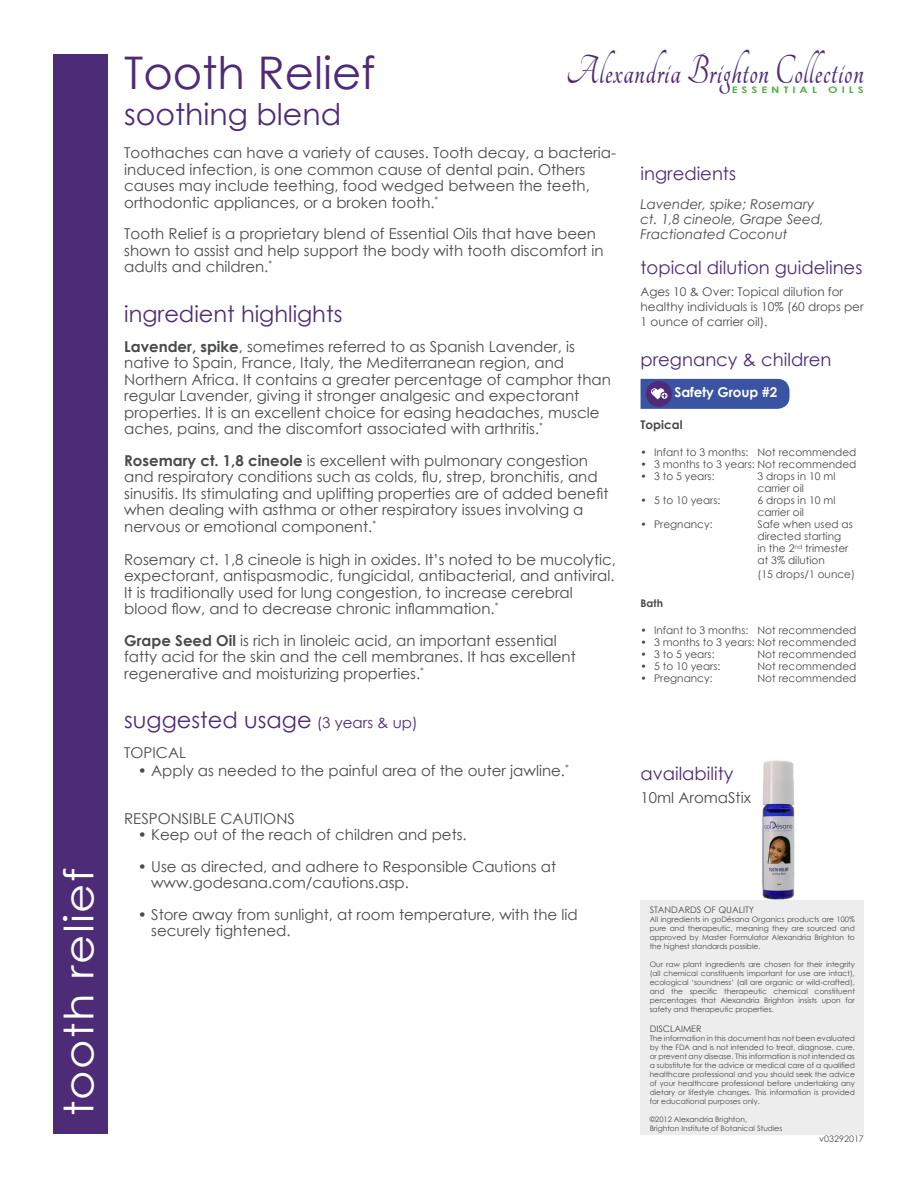
<style>
.page{position:relative;width:918px;height:1188px;background:#fff}
.page>*{position:absolute;margin:0;border:0;box-sizing:border-box;transform-origin:0 0}
.t1{font:45px "Century Gothic";color:#4d2b77}
.t2{font:700 44.1px "Tangerine";letter-spacing:.03em;color:#4d2b77;scale:.71 1}
.t3{font:40.5px "Century Gothic";letter-spacing:.03em;color:#fff;scale:1.11 1}
.t4{font:30px "Century Gothic";color:#4d2b77}
.t5{font:22.5px "Century Gothic";color:#4d2b77}
.t6{font:18px "Century Gothic";color:#4d2b77}
.t7{font:15px/16.5px "Century Gothic";color:#494a4a}
.t8{font:italic 13.5px/15px "Century Gothic";color:#494a4a}
.t9{font:700 13.5px "Century Gothic";letter-spacing:-.01em;color:#fff}
.t10{font:12px/15px "Century Gothic";color:#494a4a}
.t11{font:700 12px "Century Gothic";color:#494a4a}
.t12{font:10.5px/12px "Century Gothic";color:#494a4a}
.t13{font:700 10.5px "Century Gothic";color:#494a4a}
.t14{font:9px "Century Gothic";color:#494a4a}
.t15{font:700 9px "Century Gothic";letter-spacing:.36em;color:#53b047;scale:1.25 1}
.t16{font:7.5px/9px "Century Gothic";color:#494a4a;text-align:justify}
.s1{font-weight:700}
.s2{font-size:15px}
</style>
<div class="page">
<div style="left:54px;top:54px;width:54px;height:1080px;background:#4d2b77"></div>
<img style="left:762px;top:760px;width:33px;height:140px">
<div style="left:641px;top:900px;width:223px;height:235px;background:#ededee"></div>
<svg style="left:641px;top:379px;width:149px;height:30px"></svg>
<p class="t3" style="left:50px;top:1116px;width:225px;rotate:-90deg">tooth relief</p>
<p class="t2" style="left:567px;top:49px;width:420px">Alexandria Brighton Collection</p>
<p class="t1" style="left:124px;top:42px;width:253px">Tooth Relief</p>
<p class="t4" style="left:124px;top:94px;width:219px">soothing blend</p>
<p class="t7" style="left:124px;top:144px;width:493px">Toothaches can have a variety of causes. Tooth decay, a bacteria&shy;induced infection, is one common cause of dental pain. Others causes may include teething, food wedged between the teeth, orthodontic appliances, or a broken tooth.<sup>*</sup></p>
<p class="t7" style="left:124px;top:225px;width:481px">Tooth Relief is a proprietary blend of Essential Oils that have been shown to assist and help support the body with tooth discomfort in adults and children.<sup>*</sup></p>
<p class="t5" style="left:124px;top:298px;width:220px">ingredient highlights</p>
<p class="t7" style="left:124px;top:338px;width:488px"><span class="s1">Lavender, spike</span>, sometimes referred to as Spanish Lavender, is native to Spain, France, Italy, the Mediterranean region, and Northern Africa. It contains a greater percentage of camphor than regular Lavender, giving it stronger analgesic and expectorant properties. It is an excellent choice for easing headaches, muscle aches, pains, and the discomfort associated with arthritis.<sup>*</sup></p>
<p class="t7" style="left:124px;top:452px;width:486px"><span class="s1">Rosemary ct. 1,8 cineole</span> is excellent with pulmonary congestion and respiratory conditions such as colds, flu, strep, bronchitis, and sinusitis. Its stimulating and uplifting properties are of added benefit when dealing with asthma or other respiratory issues involving a nervous or emotional component.<sup>*</sup></p>
<p class="t7" style="left:124px;top:551px;width:493px">Rosemary ct. 1,8 cineole is high in oxides. It’s noted to be mucolytic, expectorant, antispasmodic, fungicidal, antibacterial, and antiviral.<br>It is traditionally used for lung congestion, to increase cerebral blood flow, and to decrease chronic inflammation.<sup>*</sup></p>
<p class="t7" style="left:124px;top:632px;width:453px"><span class="s1">Grape Seed Oil</span> is rich in linoleic acid, an important essential fatty acid for the skin and the cell membranes. It has excellent regenerative and moisturizing properties.<sup>*</sup></p>
<p class="t5" style="left:124px;top:704px;width:295px">suggested usage <span class="s2">(3 years &amp; up)</span></p>
<p class="t7" style="left:124px;top:744px;width:63px">TOPICAL</p>
<p class="t7" style="left:138px;top:762px;width:433px">• Apply as needed to the painful area of the outer jawline.<sup>*</sup></p>
<p class="t7" style="left:124px;top:810px;width:172px">RESPONSIBLE CAUTIONS</p>
<p class="t7" style="left:138px;top:826px;width:331px">• Keep out of the reach of children and pets.</p>
<p class="t7" style="left:151px;top:858px;width:406px;text-indent:-14px">• Use as directed, and adhere to Responsible Cautions at www.godesana.com/cautions.asp.</p>
<p class="t7" style="left:151px;top:906px;width:428px;text-indent:-14px">• Store away from sunlight, at room temperature, with the lid securely tightened.</p>
<p class="t15" style="left:732px;top:83px;width:70px">ESSENTIAL</p>
<p class="t15" style="left:828px;top:83px;width:30px">OILS</p>
<p class="t6" style="left:641px;top:161px;width:97px">ingredients</p>
<p class="t8" style="left:641px;top:196px;width:185px">Lavender, spike; Rosemary ct. 1,8 cineole, Grape Seed,<br>Fractionated Coconut</p>
<p class="t6" style="left:641px;top:255px;width:223px">topical dilution guidelines</p>
<p class="t10" style="left:641px;top:284px;width:225px">Ages 10 &amp; Over: Topical dilution for healthy individuals is 10% (60 drops per<br>1 ounce of carrier oil).</p>
<p class="t6" style="left:641px;top:347px;width:192px">pregnancy &amp; children</p>
<p class="t9" style="left:674px;top:382px;width:104px">Safety Group #2</p>
<p class="t11" style="left:641px;top:416px;width:43px">Topical</p>
<p class="t12" style="left:641px;top:446px;width:217px">• Infant to 3 months: Not recommended</p>
<p class="t12" style="left:641px;top:458px;width:217px">• 3 months to 3 years: Not recommended</p>
<p class="t12" style="left:641px;top:470px;width:76px">• 3 to 5 years:</p>
<p class="t12" style="left:758px;top:470px;width:80px">3 drops in 10 ml carrier oil</p>
<p class="t12" style="left:641px;top:494px;width:81px">• 5 to 10 years:</p>
<p class="t12" style="left:758px;top:494px;width:80px">6 drops in 10 ml carrier oil</p>
<p class="t12" style="left:641px;top:518px;width:74px">• Pregnancy:</p>
<p class="t12" style="left:758px;top:518px;width:97px">Safe when used as directed starting<br>in the 2<sup>nd</sup> trimester at 3% dilution</p>
<p class="t12" style="left:758px;top:568px;width:99px">(15 drops/1 ounce)</p>
<p class="t13" style="left:641px;top:595px;width:24px">Bath</p>
<p class="t12" style="left:641px;top:624px;width:217px">• Infant to 3 months: Not recommended</p>
<p class="t12" style="left:641px;top:636px;width:217px">• 3 months to 3 years: Not recommended</p>
<p class="t12" style="left:641px;top:648px;width:76px">• 3 to 5 years:</p>
<p class="t12" style="left:758px;top:648px;width:100px">Not recommended</p>
<p class="t12" style="left:641px;top:660px;width:81px">• 5 to 10 years:</p>
<p class="t12" style="left:758px;top:660px;width:100px">Not recommended</p>
<p class="t12" style="left:641px;top:672px;width:74px">• Pregnancy:</p>
<p class="t12" style="left:758px;top:672px;width:100px">Not recommended</p>
<p class="t6" style="left:641px;top:761px;width:94px">availability</p>
<p class="t7" style="left:641px;top:790px;width:112px">10ml AromaStix</p>
<p class="t14" style="left:650px;top:903px;width:106px">STANDARDS OF QUALITY</p>
<p class="t16" style="left:650px;top:915px;width:207px">All ingredients in goDésana Organics products are 100% pure and therapeutic, meaning they are sourced and approved by Master Formulator Alexandria Brighton to the highest standards possible.</p>
<p class="t16" style="left:650px;top:960px;width:207px">Our raw plant ingredients are chosen for their integrity (all chemical constituents important for use are intact), ecological ‘soundness’ (all are organic or wild-crafted), and the specific therapeutic chemical constituent percentages that Alexandria Brighton insists upon for safety and therapeutic properties.</p>
<p class="t14" style="left:650px;top:1022px;width:53px">DISCLAIMER</p>
<p class="t16" style="left:650px;top:1033px;width:207px">The information in this document has not been evaluated by the FDA and is not intended to treat, diagnose, cure, or prevent any disease. This information is not intended as a substitute for the advice or medical care of a qualified healthcare professional and you should seek the advice of your healthcare professional before undertaking any dietary or lifestyle changes. This information is provided for educational purposes only.</p>
<p class="t16" style="left:650px;top:1114px;width:99px">©2012 Alexandria Brighton,</p>
<p class="t16" style="left:650px;top:1123px;width:134px">Brighton Institute of Botanical Studies</p>
<p class="t14" style="left:819px;top:1133px;width:46px">v03292017</p>
</div>
